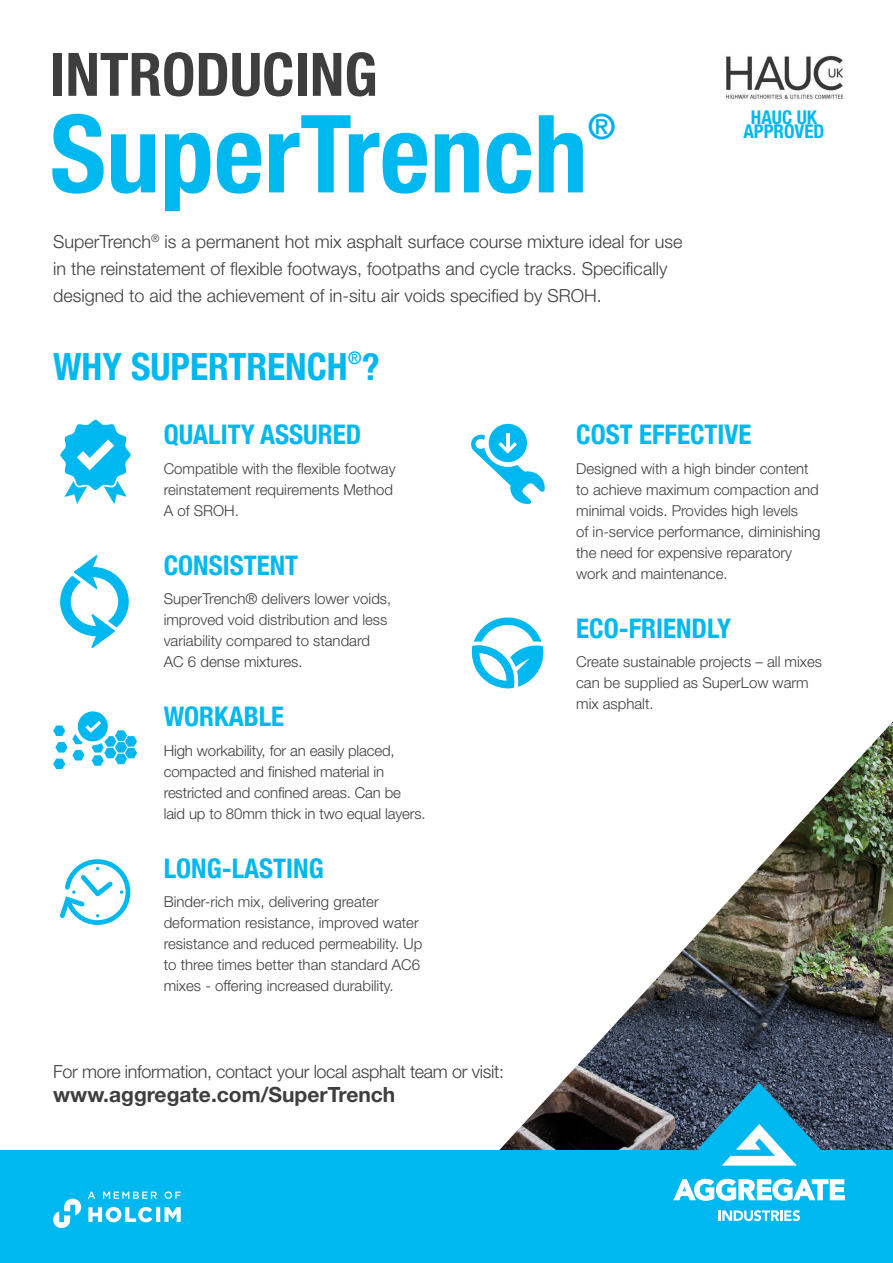
<style>
.page{position:relative;width:893px;height:1263px;background:#fff}
.page>*{position:absolute;margin:0;border:0;box-sizing:border-box;transform-origin:0 0}
.t1{font:700 condensed 108px "Helvetica Neue";color:#00b8f0}
.t2{font:700 condensed 60px "Helvetica Neue";color:#3e3e3f}
.t3{font:700 condensed 37.5px "Helvetica Neue";color:#00b8f0}
.t4{font:500 condensed 34.95px "Helvetica Neue";color:#00aeef}
.t5{font:700 condensed 27px "Helvetica Neue";color:#00b8f0}
.t6{font:700 21px "Helvetica Neue";color:#3e3e3f}
.t7{font:700 condensed 18.9px/14.7px "Helvetica Neue";color:#00b8f0;text-align:center}
.t8{font:300 18px/27px "Helvetica Neue";color:#3e3e3f}
.t9{font:300 18px "Helvetica Neue";letter-spacing:-.02em;color:#3e3e3f}
.t10{font:300 15px/21px "Helvetica Neue";color:#3e3e3f}
</style>
<div class="page">
<img style="left:499px;top:721px;width:394px;height:429px">
<div style="left:0;top:1150px;width:893px;height:113px;background:#00b8f0"></div>
<svg style="left:671px;top:1082px;width:176px;height:119px"></svg>
<svg style="left:718px;top:1210px;width:82px;height:11px"></svg>
<svg style="left:472px;top:617px;width:71px;height:71px"></svg>
<svg style="left:486px;top:421px;width:43px;height:43px"></svg>
<div style="left:484px;top:419px;width:48px;height:48px;border:5px solid #fff;border-radius:50%"></div>
<hr style="left:506px;top:433px;width:4px;height:17px;background:#fff">
<svg style="left:471px;top:435px;width:74px;height:69px"></svg>
<svg style="left:60px;top:859px;width:71px;height:66px"></svg>
<svg style="left:76px;top:709px;width:34px;height:34px"></svg>
<div style="left:74px;top:708px;width:38px;height:37px;border:4px solid #fff;border-radius:50%"></div>
<svg style="left:53px;top:717px;width:84px;height:52px"></svg>
<svg style="left:60px;top:555px;width:69px;height:93px"></svg>
<svg style="left:60px;top:419px;width:71px;height:85px"></svg>
<img style="left:726px;top:55px;width:118px;height:44px">
<svg style="left:88px;top:1207px;width:93px;height:15px"></svg>
<svg style="left:53px;top:1199px;width:28px;height:29px"></svg>
<svg style="left:88px;top:1191px;width:93px;height:8px"></svg>
<p class="t2" style="left:50px;top:25px;width:329px">INTRODUCING</p>
<p class="t1" style="left:50px;top:64px;width:539px">SuperTrench</p>
<p class="t4" style="left:588px;top:106px;width:29px">®</p>
<p class="t8" style="left:53px;top:228px;width:631px">SuperTrench<sup>®</sup> is a permanent hot mix asphalt surface course mixture ideal for use in the reinstatement of flexible footways, footpaths and cycle tracks. Specifically designed to aid the achievement of in-situ air voids specified by SROH.</p>
<p class="t3" style="left:53px;top:336px;width:328px">WHY SUPERTRENCH<sup>®</sup>?</p>
<p class="t7" style="left:743px;top:108px;width:82px">HAUC UK<br>APPROVED</p>
<p class="t5" style="left:164px;top:412px;width:199px">QUALITY ASSURED</p>
<p class="t10" style="left:164px;top:458px;width:233px">Compatible with the flexible footway reinstatement requirements Method<br>A of SROH.</p>
<p class="t5" style="left:164px;top:543px;width:136px">CONSISTENT</p>
<p class="t10" style="left:164px;top:588px;width:229px">SuperTrench® delivers lower voids, improved void distribution and less variability compared to standard<br>AC 6 dense mixtures.</p>
<p class="t5" style="left:164px;top:694px;width:122px">WORKABLE</p>
<p class="t10" style="left:164px;top:740px;width:263px">High workability, for an easily placed, compacted and finished material in restricted and confined areas. Can be laid up to 80mm thick in two equal layers.</p>
<p class="t5" style="left:164px;top:846px;width:161px">LONG-LASTING</p>
<p class="t10" style="left:164px;top:891px;width:260px">Binder-rich mix, delivering greater deformation resistance, improved water resistance and reduced permeability. Up to three times better than standard AC6 mixes - offering increased durability.</p>
<p class="t9" style="left:53px;top:1061px;width:452px">For more information, contact your local asphalt team or visit:</p>
<p class="t6" style="left:53px;top:1082px;width:344px">www.aggregate.com/SuperTrench</p>
<p class="t5" style="left:576px;top:412px;width:177px">COST EFFECTIVE</p>
<p class="t10" style="left:576px;top:458px;width:246px">Designed with a high binder content to achieve maximum compaction and minimal voids. Provides high levels<br>of in-service performance, diminishing the need for expensive reparatory work and maintenance.</p>
<p class="t5" style="left:576px;top:606px;width:157px">ECO-FRIENDLY</p>
<p class="t10" style="left:576px;top:651px;width:247px">Create sustainable projects – all mixes can be supplied as SuperLow warm mix asphalt.</p>
</div>
